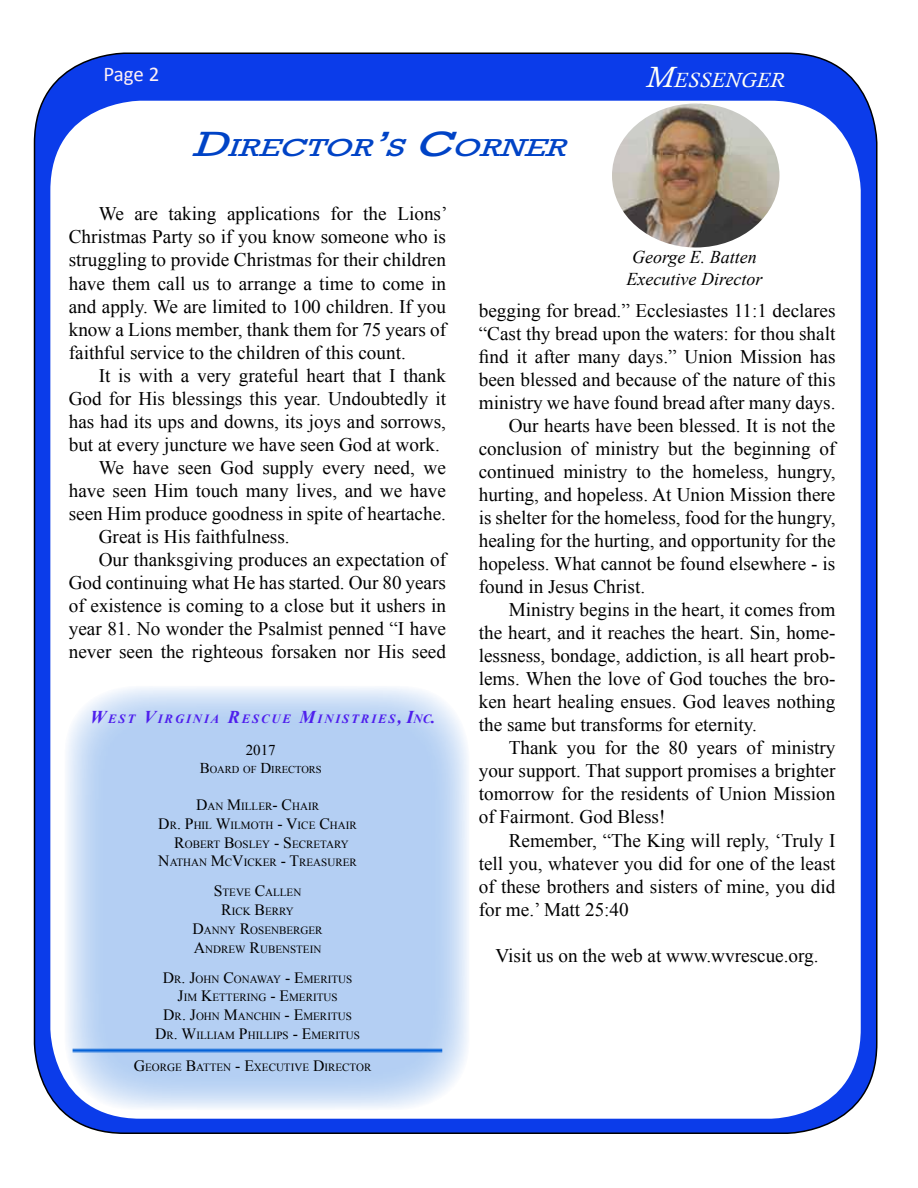
<style>
.page{position:relative;width:918px;height:1188px;background:#fff}
.page>*{position:absolute;margin:0;border:0;box-sizing:border-box;transform-origin:0 0}
.t1{font:italic 25.2px "Rockwell";color:#0043c6;scale:1.34 1}
.t2{font:italic 21px "Calisto";color:#fffff7;scale:1.04 1}
.t3{font:21px "Calibri";color:#fef0f5}
.t4{font:19.2px/23.1px "Times New Roman";color:#000;text-align:justify}
.t5{font:italic 18px/21.6px "Times New Roman";color:#000;text-align:center}
.t6{font:15px "Times New Roman";color:#000}
.t7{font:italic 700 12.6px "Times New Roman";letter-spacing:.155em;color:#4f1fed}
.t8{font:10.95px/18.9px "Times New Roman";color:#000;text-align:center}
.t9{font:10.5px "Times New Roman";color:#000}
.s1{font-size:36px}
.s2{font-size:30px}
.s3{font-size:18px}
.s4{font-size:15px}
.s5{font-size:15.75px}
</style>
<div class="page">
<div style="left:34px;top:53px;width:843px;height:1080px;background:#0b3cea;border-radius:90px"></div>
<div style="left:50px;top:101px;width:811px;height:1018px;background:#fff;border-radius:90px"></div>
<img style="left:612px;top:104px;width:168px;height:143px">
<svg style="left:64px;top:686px;width:406px;height:424px;background:#bcd4f4"></svg>
<hr style="left:73px;top:1049px;width:369px;height:1px;background:#005fd7">
<hr style="left:73px;top:1050px;width:369px;height:1px;background:#005fd7">
<hr style="left:73px;top:1052px;width:369px;height:1px;background:#005fd7">
<p class="t3" style="left:104px;top:61px;width:58px">Page 2</p>
<h1 class="t1" style="left:192px;top:133px;width:288px"><span class="s1">D</span>IRECTOR<span class="s1">’</span>S <span class="s1">C</span>ORNER</h1>
<p class="t2" style="left:646px;top:68px;width:135px"><span class="s2">M</span>ESSENGER</p>
<p class="t4" style="left:69px;top:202px;width:380px;text-indent:30px">We are taking applications for the Lions’ Christmas Party so if you know someone who is struggling to provide Christmas for their children have them call us to arrange a time to come in and apply. We are limited to 100 children. If you know a Lions member, thank them for 75 years of faithful service to the children of this count.</p>
<p class="t4" style="left:99px;top:363px;width:349px">It is with a very grateful heart that I thank</p>
<p class="t4" style="left:69px;top:386px;width:379px">God for His blessings this year. Undoubtedly it</p>
<p class="t4" style="left:69px;top:409px;width:379px">has had its ups and downs, its joys and sorrows,</p>
<p class="t4" style="left:69px;top:433px;width:373px">but at every juncture we have seen God at work.</p>
<p class="t4" style="left:99px;top:456px;width:349px">We have seen God supply every need, we</p>
<p class="t4" style="left:69px;top:479px;width:379px">have seen Him touch many lives, and we have</p>
<p class="t4" style="left:69px;top:502px;width:379px">seen Him produce goodness in spite of heartache.</p>
<p class="t4" style="left:99px;top:525px;width:192px">Great is His faithfulness.</p>
<p class="t4" style="left:99px;top:548px;width:349px">Our thanksgiving produces an expectation of</p>
<p class="t4" style="left:69px;top:571px;width:379px">God continuing what He has started. Our 80 years</p>
<p class="t4" style="left:69px;top:594px;width:379px">of existence is coming to a close but it ushers in</p>
<p class="t4" style="left:69px;top:617px;width:379px">year 81. No wonder the Psalmist penned “I have</p>
<p class="t4" style="left:69px;top:640px;width:379px">never seen the righteous forsaken nor His seed</p>
<p class="t7" style="left:90px;top:710px;width:347px"><span class="s3">W</span>EST <span class="s3">V</span>IRGINIA <span class="s3">R</span>ESCUE <span class="s3">M</span>INISTRIES<span class="s3">, I</span>NC<span class="s3">.</span></p>
<p class="t6" style="left:246px;top:740px;width:31px">2017</p>
<p class="t9" style="left:200px;top:763px;width:124px"><span class="s4">B</span>OARD OF <span class="s4">D</span>IRECTORS</p>
<p class="t8" style="left:196px;top:796px;width:125px"><span class="s5">D</span>AN <span class="s5">M</span>ILLER<span class="s5">- C</span>HAIR</p>
<p class="t8" style="left:158px;top:815px;width:200px"><span class="s5">D</span>R<span class="s5">. P</span>HIL <span class="s5">W</span>ILMOTH <span class="s5">- V</span>ICE <span class="s5">C</span>HAIR</p>
<p class="t8" style="left:174px;top:834px;width:176px"><span class="s5">R</span>OBERT <span class="s5">B</span>OSLEY <span class="s5">- S</span> ECRETARY</p>
<p class="t8" style="left:158px;top:853px;width:200px"><span class="s5">N</span>ATHAN <span class="s5">M</span>C<span class="s5">V</span>ICKER <span class="s5">- T</span>REASURER</p>
<p class="t8" style="left:193px;top:883px;width:131px"><span class="s5">S</span> TEVE <span class="s5">C</span>ALLEN<br><span class="s5">R</span>ICK <span class="s5">B</span>ERRY<br><span class="s5">D</span>ANNY <span class="s5">R</span>OSENBERGER<br><span class="s5">A</span>NDREW <span class="s5">R</span>UBENSTEIN</p>
<p class="t8" style="left:155px;top:969px;width:206px"><span class="s5">D</span>R<span class="s5">. J</span>OHN <span class="s5">C</span>ONAWAY <span class="s5">- E</span>MERITUS<br><span class="s5">J</span>IM <span class="s5">K</span>ETTERING <span class="s5">- E</span>MERITUS<br><span class="s5">D</span>R<span class="s5">. J</span>OHN <span class="s5">M</span>ANCHIN <span class="s5">- E</span>MERITUS<br><span class="s5">D</span>R<span class="s5">. W</span>ILLIAM <span class="s5">P</span>HILLIPS <span class="s5">- E</span>MERITUS</p>
<p class="t8" style="left:134px;top:1058px;width:239px"><span class="s5">G</span>EORGE <span class="s5">B</span>ATTEN <span class="s5">- E</span>XECUTIVE <span class="s5">D</span>IRECTOR</p>
<p class="t5" style="left:627px;top:246px;width:137px">George E. Batten<br>Executive Director</p>
<p class="t4" style="left:479px;top:298px;width:358px">begging for bread.” Ecclesiastes 11:1 declares</p>
<p class="t4" style="left:479px;top:321px;width:358px">“Cast thy bread upon the waters: for thou shalt</p>
<p class="t4" style="left:479px;top:344px;width:358px">find it after many days.” Union Mission has</p>
<p class="t4" style="left:479px;top:367px;width:358px">been blessed and because of the nature of this</p>
<p class="t4" style="left:479px;top:391px;width:358px">ministry we have found bread after many days.</p>
<p class="t4" style="left:509px;top:414px;width:328px">Our hearts have been blessed. It is not the</p>
<p class="t4" style="left:479px;top:437px;width:358px">conclusion of ministry but the beginning of</p>
<p class="t4" style="left:479px;top:460px;width:358px">continued ministry to the homeless, hungry,</p>
<p class="t4" style="left:479px;top:483px;width:358px">hurting, and hopeless. At Union Mission there</p>
<p class="t4" style="left:479px;top:506px;width:358px">is shelter for the homeless, food for the hungry,</p>
<p class="t4" style="left:479px;top:529px;width:358px">healing for the hurting, and opportunity for the</p>
<p class="t4" style="left:479px;top:552px;width:358px">hopeless. What cannot be found elsewhere - is</p>
<p class="t4" style="left:479px;top:575px;width:168px">found in Jesus Christ.</p>
<p class="t4" style="left:509px;top:598px;width:328px">Ministry begins in the heart, it comes from</p>
<p class="t4" style="left:479px;top:621px;width:358px">the heart, and it reaches the heart. Sin, home-</p>
<p class="t4" style="left:479px;top:644px;width:358px">lessness, bondage, addiction, is all heart prob-</p>
<p class="t4" style="left:479px;top:667px;width:358px">lems. When the love of God touches the bro-</p>
<p class="t4" style="left:479px;top:690px;width:358px">ken heart healing ensues. God leaves nothing</p>
<p class="t4" style="left:479px;top:713px;width:280px">the same but transforms for eternity.</p>
<p class="t4" style="left:509px;top:736px;width:328px">Thank you for the 80 years of ministry</p>
<p class="t4" style="left:479px;top:759px;width:358px">your support. That support promises a brighter</p>
<p class="t4" style="left:479px;top:782px;width:358px">tomorrow for the residents of Union Mission</p>
<p class="t4" style="left:479px;top:805px;width:188px">of Fairmont. God Bless!</p>
<p class="t4" style="left:509px;top:828px;width:328px">Remember, “The King will reply, ‘Truly I</p>
<p class="t4" style="left:479px;top:851px;width:358px">tell you, whatever you did for one of the least</p>
<p class="t4" style="left:479px;top:874px;width:358px">of these brothers and sisters of mine, you did</p>
<p class="t4" style="left:479px;top:897px;width:152px">for me.’ Matt 25:40</p>
<p class="t4" style="left:496px;top:943px;width:325px">Visit us on the web at www.wvrescue.org.</p>
</div>
